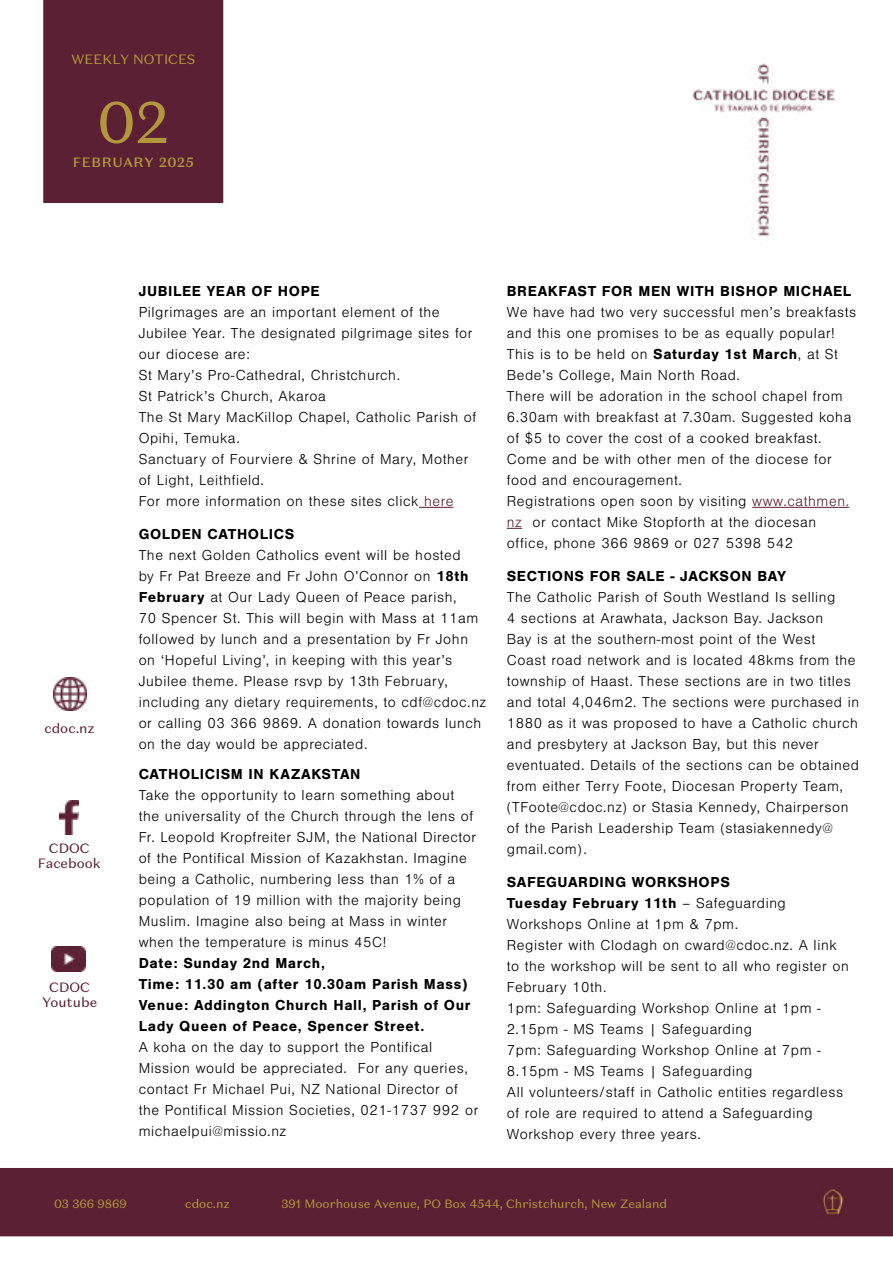
<style>
.page{position:relative;width:893px;height:1263px;background:#fff}
.page>*{position:absolute;margin:0;border:0;box-sizing:border-box;transform-origin:0 0}
.t1{font:58.5px "Domaine Sans Text";color:#b3983b}
.t2{font:300 15px/21px "Nimbus San";letter-spacing:.04em;color:#000}
.t3{font:700 15px/21px "Nimbus San";letter-spacing:.04em;color:#000}
.t4{font:13.5px/15px "Domaine Sans Text";color:#5b1f33;text-align:center}
.t5{font:13.5px "Domaine Sans Text";color:#b3983b}
.t6{font:500 13.5px "Domaine Sans Text";letter-spacing:.04em;color:#b3983b}
.t7{font:12px "Domaine Sans Text";color:#b3983b}
.s1{color:#5b1f33}
.s2{font-weight:700}
</style>
<div class="page">
<div style="left:1px;top:1169px;width:891px;height:66px;background:#5b2034"></div>
<div style="left:0;top:1168px;width:893px;height:68px;border:2px solid #5b2034"></div>
<img style="left:692px;top:63px;width:143px;height:174px">
<img style="left:822px;top:1189px;width:22px;height:26px">
<hr style="left:419px;top:507px;width:34px;height:1px;background:#5b1f33">
<div style="left:44px;top:1px;width:179px;height:201px;background:#5b2034"></div>
<div style="left:43px;top:0;width:180px;height:203px;border:2px solid #5b2034"></div>
<img style="left:53px;top:677px;width:33px;height:33px">
<img style="left:60px;top:800px;width:18px;height:34px">
<img style="left:51px;top:947px;width:35px;height:24px">
<hr style="left:752px;top:507px;width:97px;height:1px;background:#5b1f33">
<svg style="left:507px;top:528px;width:15px;height:1px"></svg>
<p class="t5" style="left:71px;top:51px;width:126px">WEEKLY NOTICES</p>
<h1 class="t1" style="left:97px;top:86px;width:74px">02</h1>
<p class="t6" style="left:73px;top:153px;width:123px">FEBRUARY 2025</p>
<p class="t4" style="left:44px;top:720px;width:52px">cdoc.nz</p>
<p class="t4" style="left:38px;top:840px;width:64px">CDOC<br>Facebook</p>
<p class="t4" style="left:42px;top:979px;width:57px">CDOC<br>Youtube</p>
<p class="t3" style="left:139px;top:281px;width:182px">JUBILEE YEAR OF HOPE</p>
<p class="t2" style="left:139px;top:302px;width:339px">Pilgrimages are an important element of the Jubilee Year. The designated pilgrimage sites for our diocese are:<br>St Mary’s Pro-Cathedral, Christchurch.<br>St Patrick’s Church, Akaroa<br>The St Mary MacKillop Chapel, Catholic Parish of Opihi, Temuka.<br>Sanctuary of Fourviere &amp; Shrine of Mary, Mother of Light, Leithfield.<br>For more information on these sites click <span class="s1">here</span></p>
<p class="t3" style="left:139px;top:524px;width:157px">GOLDEN CATHOLICS</p>
<p class="t2" style="left:139px;top:545px;width:349px">The next Golden Catholics event will be hosted<br>by Fr Pat Breeze and Fr John O’Connor on <span class="s2">18th February</span> at Our Lady Queen of Peace parish,<br>70 Spencer St. This will begin with Mass at 11am followed by lunch and a presentation by Fr John on ‘Hopeful Living’, in keeping with this year’s Jubilee theme. Please rsvp by 13th February, including any dietary requirements, to cdf@cdoc.nz or calling 03 366 9869. A donation towards lunch on the day would be appreciated.</p>
<p class="t3" style="left:139px;top:764px;width:223px">CATHOLICISM IN KAZAKSTAN</p>
<p class="t2" style="left:139px;top:785px;width:339px">Take the opportunity to learn something about the universality of the Church through the lens of Fr. Leopold Kropfreiter SJM, the National Director of the Pontifical Mission of Kazakhstan. Imagine being a Catholic, numbering less than 1% of a population of 19 million with the majority being Muslim. Imagine also being at Mass in winter when the temperature is minus 45C!</p>
<p class="t3" style="left:139px;top:953px;width:333px">Date: Sunday 2nd March,<br>Time: 11.30 am (after 10.30am Parish Mass)<br>Venue: Addington Church Hall, Parish of Our Lady Queen of Peace, Spencer Street.</p>
<p class="t2" style="left:139px;top:1037px;width:341px">A koha on the day to support the Pontifical Mission would be appreciated. For any queries, contact Fr Michael Pui, NZ National Director of the Pontifical Mission Societies, 021-1737 992 or michaelpui@missio.nz</p>
<p class="t3" style="left:507px;top:281px;width:346px">BREAKFAST FOR MEN WITH BISHOP MICHAEL</p>
<p class="t2" style="left:507px;top:302px;width:351px">We have had two very successful men’s breakfasts and this one promises to be as equally popular!<br>This is to be held on <span class="s2">Saturday 1st March</span>, at St Bede’s College, Main North Road.<br>There will be adoration in the school chapel from 6.30am with breakfast at 7.30am. Suggested koha of $5 to cover the cost of a cooked breakfast.<br>Come and be with other men of the diocese for food and encouragement.<br>Registrations open soon by visiting <span class="s1">www.cathmen. nz</span> or contact Mike Stopforth at the diocesan office, phone 366 9869 or 027 5398 542</p>
<p class="t3" style="left:507px;top:566px;width:280px">SECTIONS FOR SALE - JACKSON BAY</p>
<p class="t2" style="left:507px;top:587px;width:354px">The Catholic Parish of South Westland Is selling<br>4 sections at Arawhata, Jackson Bay. Jackson<br>Bay is at the southern-most point of the West<br>Coast road network and is located 48kms from the township of Haast. These sections are in two titles and total 4,046m2. The sections were purchased in 1880 as it was proposed to have a Catholic church and presbytery at Jackson Bay, but this never eventuated. Details of the sections can be obtained from either Terry Foote, Diocesan Property Team, (TFoote@cdoc.nz) or Stasia Kennedy, Chairperson of the Parish Leadership Team (stasiakennedy@ gmail.com).</p>
<p class="t2" style="left:507px;top:872px;width:344px"><span class="s2">SAFEGUARDING WORKSHOPS<br>Tuesday February 11th</span> – Safeguarding Workshops Online at 1pm &amp; 7pm.<br>Register with Clodagh on cward@cdoc.nz. A link to the workshop will be sent to all who register on February 10th.<br>1pm: Safeguarding Workshop Online at 1pm - 2.15pm - MS Teams | Safeguarding<br>7pm: Safeguarding Workshop Online at 7pm - 8.15pm - MS Teams | Safeguarding<br>All volunteers/staff in Catholic entities regardless of role are required to attend a Safeguarding Workshop every three years.</p>
<p class="t7" style="left:54px;top:1196px;width:74px">03 366 9869</p>
<p class="t7" style="left:185px;top:1196px;width:46px">cdoc.nz</p>
<p class="t7" style="left:281px;top:1196px;width:387px">391 Moorhouse Avenue, PO Box 4544, Christchurch, New Zealand</p>
</div>
